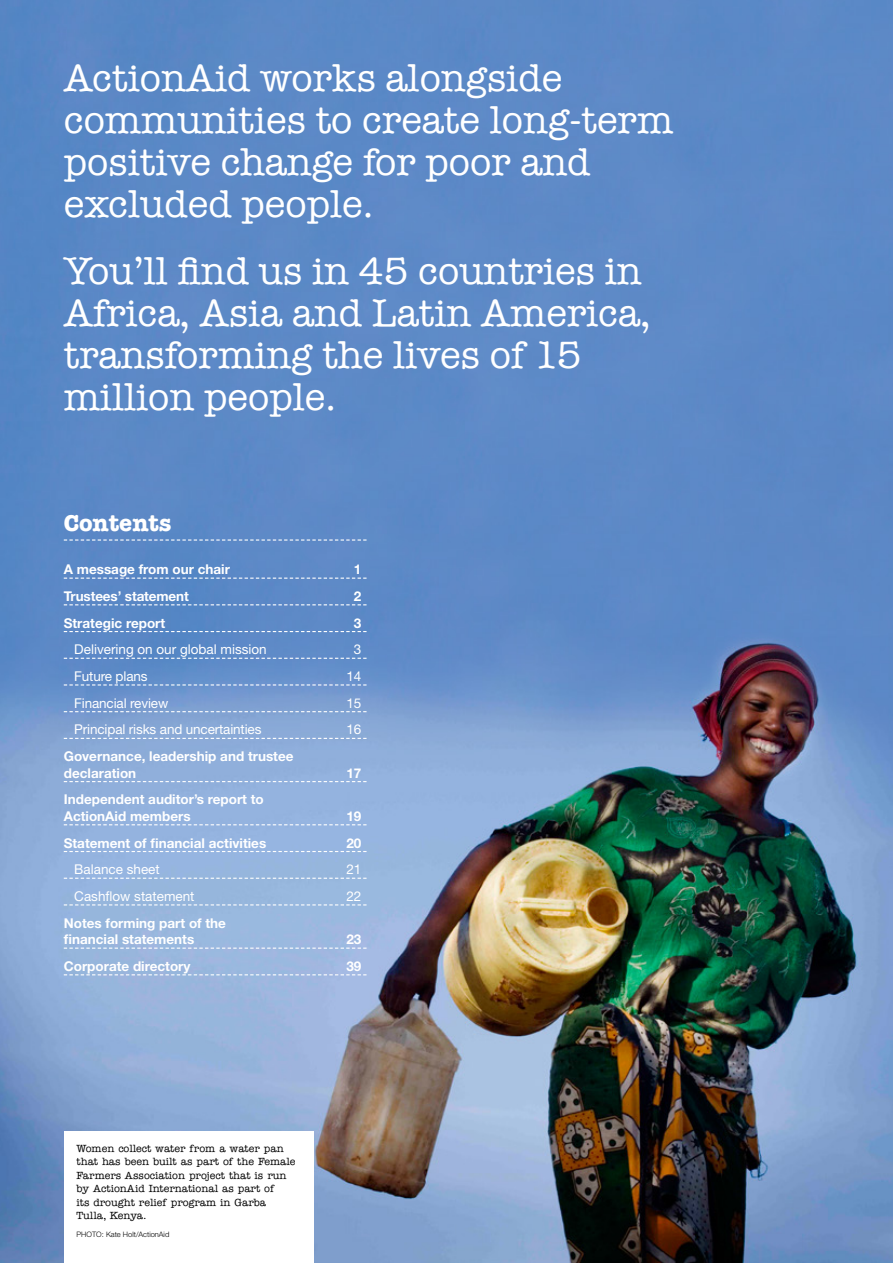
<style>
.page{position:relative;width:893px;height:1263px;background:#fff}
.page>*{position:absolute;margin:0;border:0;box-sizing:border-box;transform-origin:0 0}
.t1{font:39px/42px "American Typewriter";color:#fff}
.t2{font:700 24px "American Typewriter";color:#fff}
.t3{font:700 13.5px/16.5px "Helvetica Neue";color:#fff}
.t4{font:13.5px "Helvetica Neue";letter-spacing:-.01em;color:#fff}
.t5{font:500 10.5px/13.5px "American Typewriter";color:#000}
.t6{font:300 7.5px "Helvetica Neue";color:#000}
</style>
<div class="page">
<img style="left:0;top:0;width:893px;height:1263px">
<svg style="left:64px;top:539px;width:303px;height:2px"></svg>
<svg style="left:64px;top:578px;width:303px;height:1px"></svg>
<svg style="left:64px;top:604px;width:303px;height:1px"></svg>
<svg style="left:64px;top:631px;width:303px;height:1px"></svg>
<svg style="left:64px;top:658px;width:303px;height:1px"></svg>
<svg style="left:64px;top:684px;width:303px;height:1px"></svg>
<svg style="left:64px;top:711px;width:303px;height:1px"></svg>
<svg style="left:64px;top:738px;width:303px;height:1px"></svg>
<svg style="left:64px;top:781px;width:303px;height:1px"></svg>
<svg style="left:64px;top:824px;width:303px;height:1px"></svg>
<svg style="left:64px;top:851px;width:303px;height:1px"></svg>
<svg style="left:64px;top:878px;width:303px;height:1px"></svg>
<svg style="left:64px;top:904px;width:303px;height:1px"></svg>
<svg style="left:64px;top:947px;width:303px;height:2px"></svg>
<svg style="left:64px;top:974px;width:303px;height:1px"></svg>
<div style="left:64px;top:1131px;width:249px;height:132px;background:#fff"></div>
<h1 class="t1" style="left:64px;top:55px;width:611px">ActionAid works alongside communities to create long-term positive change for poor and excluded people.</h1>
<h1 class="t1" style="left:64px;top:249px;width:588px">You’ll find us in 45 countries in<br>Africa, Asia and Latin America, transforming the lives of 15 million people.</h1>
<h2 class="t2" style="left:64px;top:502px;width:109px">Contents</h2>
<p class="t3" style="left:64px;top:561px;width:168px">A message from our chair</p>
<p class="t3" style="left:354px;top:561px;width:9px">1</p>
<p class="t3" style="left:64px;top:587px;width:127px">Trustees’ statement</p>
<p class="t3" style="left:354px;top:587px;width:9px">2</p>
<p class="t3" style="left:64px;top:614px;width:103px">Strategic report</p>
<p class="t3" style="left:354px;top:614px;width:9px">3</p>
<p class="t4" style="left:74px;top:641px;width:194px">Delivering on our global mission</p>
<p class="t4" style="left:354px;top:641px;width:9px">3</p>
<p class="t4" style="left:74px;top:668px;width:75px">Future plans</p>
<p class="t4" style="left:347px;top:668px;width:16px">14</p>
<p class="t4" style="left:74px;top:695px;width:95px">Financial review</p>
<p class="t4" style="left:347px;top:695px;width:16px">15</p>
<p class="t4" style="left:74px;top:721px;width:189px">Principal risks and uncertainties</p>
<p class="t4" style="left:347px;top:721px;width:16px">16</p>
<p class="t3" style="left:64px;top:748px;width:231px">Governance, leadership and trustee declaration</p>
<p class="t3" style="left:346px;top:764px;width:17px">17</p>
<p class="t3" style="left:64px;top:791px;width:202px">Independent auditor’s report to<br>ActionAid members</p>
<p class="t3" style="left:346px;top:807px;width:17px">19</p>
<p class="t3" style="left:64px;top:834px;width:204px">Statement of financial activities</p>
<p class="t3" style="left:346px;top:834px;width:17px">20</p>
<p class="t4" style="left:74px;top:861px;width:87px">Balance sheet</p>
<p class="t4" style="left:346px;top:861px;width:17px">21</p>
<p class="t4" style="left:74px;top:888px;width:122px">Cashflow statement</p>
<p class="t4" style="left:346px;top:888px;width:17px">22</p>
<p class="t3" style="left:64px;top:914px;width:164px">Notes forming part of the financial statements</p>
<p class="t3" style="left:346px;top:931px;width:17px">23</p>
<p class="t3" style="left:64px;top:957px;width:128px">Corporate directory</p>
<p class="t3" style="left:346px;top:957px;width:17px">39</p>
<p class="t5" style="left:77px;top:1142px;width:221px">Women collect water from a water pan that has been built as part of the Female Farmers Association project that is run by ActionAid International as part of<br>its drought relief program in Garba Tulla, Kenya.</p>
<p class="t6" style="left:77px;top:1230px;width:94px">PHOTO: Kate Holt/ActionAid</p>
</div>
